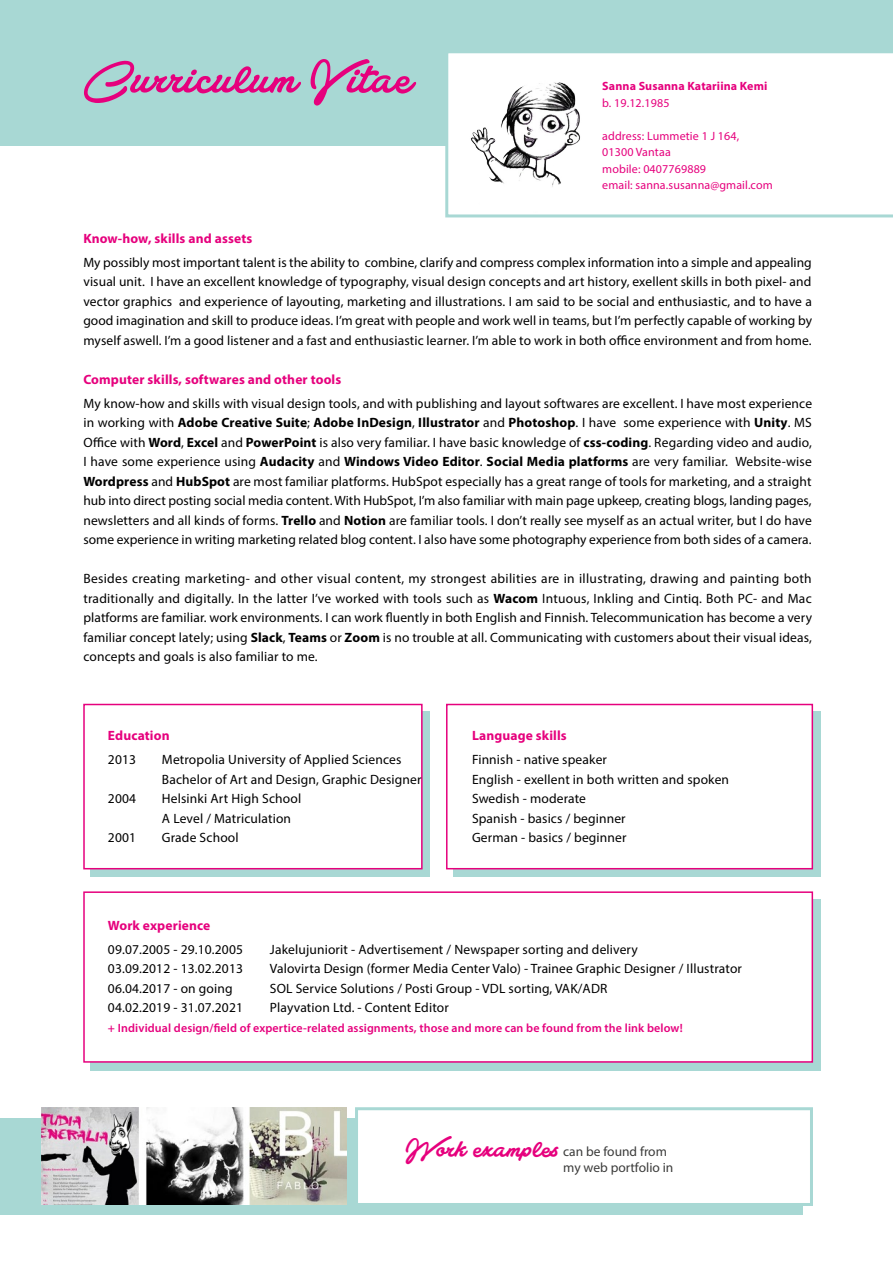
<style>
.page{position:relative;width:893px;height:1263px;background:#fff}
.page>*{position:absolute;margin:0;border:0;box-sizing:border-box;transform-origin:0 0}
.t1{font:50.7px "Atelas Personal Use Only";color:#e6007d}
.t2{font:28.8px "Atelas Personal Use Only";color:#e6007d}
.t3{font:13.5px/19.5px "Myriad Pro";letter-spacing:.01em;color:#000;text-align:justify}
.t4{font:700 13.5px "Myriad Pro";letter-spacing:.01em;color:#e6007d}
.t5{font:13.5px/16.2px "Myriad Pro";color:#3c3c3b}
.t6{font:600 12px "Myriad Pro";letter-spacing:.01em;color:#e6007d}
.t7{font:12px/16.5px "Myriad Pro";letter-spacing:.01em;color:#e6007d}
.t8{font:700 12px "Myriad Pro";letter-spacing:.01em;color:#e6007d}
.s1{font-weight:700}
</style>
<div class="page">
<div style="left:0;top:0;width:893px;height:145px;background:#a8d8d4"></div>
<div style="left:0;top:1118px;width:802px;height:97px;background:#a8d8d4"></div>
<div style="left:445px;top:53px;width:448px;height:164px;background:#fff"></div>
<svg style="left:453px;top:711px;width:367px;height:165px;background:#aacdcf"></svg>
<div style="left:90px;top:899px;width:730px;height:171px;background:#a8d8d4"></div>
<div style="left:90px;top:711px;width:339px;height:165px;background:#a8d8d4"></div>
<div style="left:355px;top:1107px;width:458px;height:99px;background:#fff;border:3px solid #a8d8d4"></div>
<div style="left:83px;top:891px;width:730px;height:172px;background:#fff;border:2px solid #e6007d"></div>
<div style="left:446px;top:704px;width:367px;height:165px;background:#fff;border:2px solid #e6007d"></div>
<div style="left:83px;top:704px;width:340px;height:165px;background:#fff;border:2px solid #e6007d"></div>
<img style="left:468px;top:65px;width:121px;height:152px">
<img style="left:41px;top:1107px;width:305px;height:97px">
<h1 class="t1" style="left:84px;top:44px;width:331px">Curriculum Vitae</h1>
<p class="t8" style="left:602px;top:78px;width:167px">Sanna Susanna Katariina Kemi</p>
<p class="t7" style="left:602px;top:94px;width:69px">b. 19.12.1985</p>
<p class="t7" style="left:602px;top:127px;width:172px">address: Lummetie 1 J 164,<br>01300 Vantaa<br>mobile: 0407769889<br>email: sanna.susanna@gmail.com</p>
<p class="t4" style="left:83px;top:229px;width:170px">Know-how, skills and assets</p>
<p class="t3" style="left:83px;top:252px;width:730px">My possibly most important talent is the ability to combine, clarify and compress complex information into a simple and appealing visual unit. I have an excellent knowledge of typography, visual design concepts and art history, exellent skills in both pixel- and vector graphics and experience of layouting, marketing and illustrations. I am said to be social and enthusiastic, and to have a good imagination and skill to produce ideas. I’m great with people and work well in teams, but I’m perfectly capable of working by myself aswell. I’m a good listener and a fast and enthusiastic learner. I’m able to work in both office environment and from home.</p>
<p class="t4" style="left:83px;top:370px;width:259px">Computer skills, softwares and other tools</p>
<p class="t3" style="left:83px;top:393px;width:730px">My know-how and skills with visual design tools, and with publishing and layout softwares are excellent. I have most experience in working with <span class="s1">Adobe Creative Suite</span>; <span class="s1">Adobe InDesign</span>, <span class="s1">Illustrator</span> and <span class="s1">Photoshop</span>. I have some experience with <span class="s1">Unity</span>. MS Office with <span class="s1">Word</span>, <span class="s1">Excel</span> and <span class="s1">PowerPoint</span> is also very familiar. I have basic knowledge of <span class="s1">css-coding</span>. Regarding video and audio, I have some experience using <span class="s1">Audacity</span> and <span class="s1">Windows Video Editor</span>. <span class="s1">Social Media platforms</span> are very familiar. Website-wise <span class="s1">Wordpress</span> and <span class="s1">HubSpot</span> are most familiar platforms. HubSpot especially has a great range of tools for marketing, and a straight hub into direct posting social media content. With HubSpot, I’m also familiar with main page upkeep, creating blogs, landing pages, newsletters and all kinds of forms. <span class="s1">Trello</span> and <span class="s1">Notion</span> are familiar tools. I don’t really see myself as an actual writer, but I do have some experience in writing marketing related blog content. I also have some photography experience from both sides of a camera.</p>
<p class="t3" style="left:83px;top:569px;width:730px">Besides creating marketing- and other visual content, my strongest abilities are in illustrating, drawing and painting both traditionally and digitally. In the latter I’ve worked with tools such as <span class="s1">Wacom</span> Intuous, Inkling and Cintiq. Both PC- and Mac platforms are familiar. work environments. I can work fluently in both English and Finnish. Telecommunication has become a very familiar concept lately; using <span class="s1">Slack</span>, <span class="s1">Teams</span> or <span class="s1">Zoom</span> is no trouble at all. Communicating with customers about their visual ideas, concepts and goals is also familiar to me.</p>
<p class="t4" style="left:108px;top:727px;width:63px">Education</p>
<p class="t3" style="left:108px;top:750px;width:30px">2013</p>
<p class="t3" style="left:162px;top:750px;width:261px">Metropolia University of Applied Sciences<br>Bachelor of Art and Design, Graphic Designer</p>
<p class="t3" style="left:108px;top:789px;width:30px">2004</p>
<p class="t3" style="left:162px;top:789px;width:141px">Helsinki Art High School<br>A Level / Matriculation</p>
<p class="t3" style="left:108px;top:828px;width:30px">2001</p>
<p class="t3" style="left:162px;top:828px;width:78px">Grade School</p>
<p class="t4" style="left:472px;top:727px;width:96px">Language skills</p>
<p class="t3" style="left:472px;top:750px;width:259px;text-align:left">Finnish - native speaker<br>English - exellent in both written and spoken<br>Swedish - moderate<br>Spanish - basics / beginner<br>German - basics / beginner</p>
<p class="t4" style="left:108px;top:916px;width:104px">Work experience</p>
<p class="t3" style="left:108px;top:939px;width:137px">09.07.2005 - 29.10.2005</p>
<p class="t3" style="left:270px;top:939px;width:369px">Jakelujuniorit - Advertisement / Newspaper sorting and delivery</p>
<p class="t3" style="left:108px;top:959px;width:137px">03.09.2012 - 13.02.2013</p>
<p class="t3" style="left:270px;top:959px;width:473px">Valovirta Design (former Media Center Valo) - Trainee Graphic Designer / Illustrator</p>
<p class="t3" style="left:108px;top:978px;width:126px">06.04.2017 - on going</p>
<p class="t3" style="left:270px;top:978px;width:339px">SOL Service Solutions / Posti Group - VDL sorting, VAK/ADR</p>
<p class="t3" style="left:108px;top:998px;width:137px">04.02.2019 - 31.07.2021</p>
<p class="t3" style="left:270px;top:998px;width:180px">Playvation Ltd. - Content Editor</p>
<p class="t6" style="left:108px;top:1020px;width:576px">+ Individual design/field of expertice-related assignments, those and more can be found from the link below!</p>
<h2 class="t2" style="left:406px;top:1129px;width:155px">Work examples</h2>
<p class="t5" style="left:563px;top:1143px;width:112px">can be found from my web portfolio in</p>
</div>
